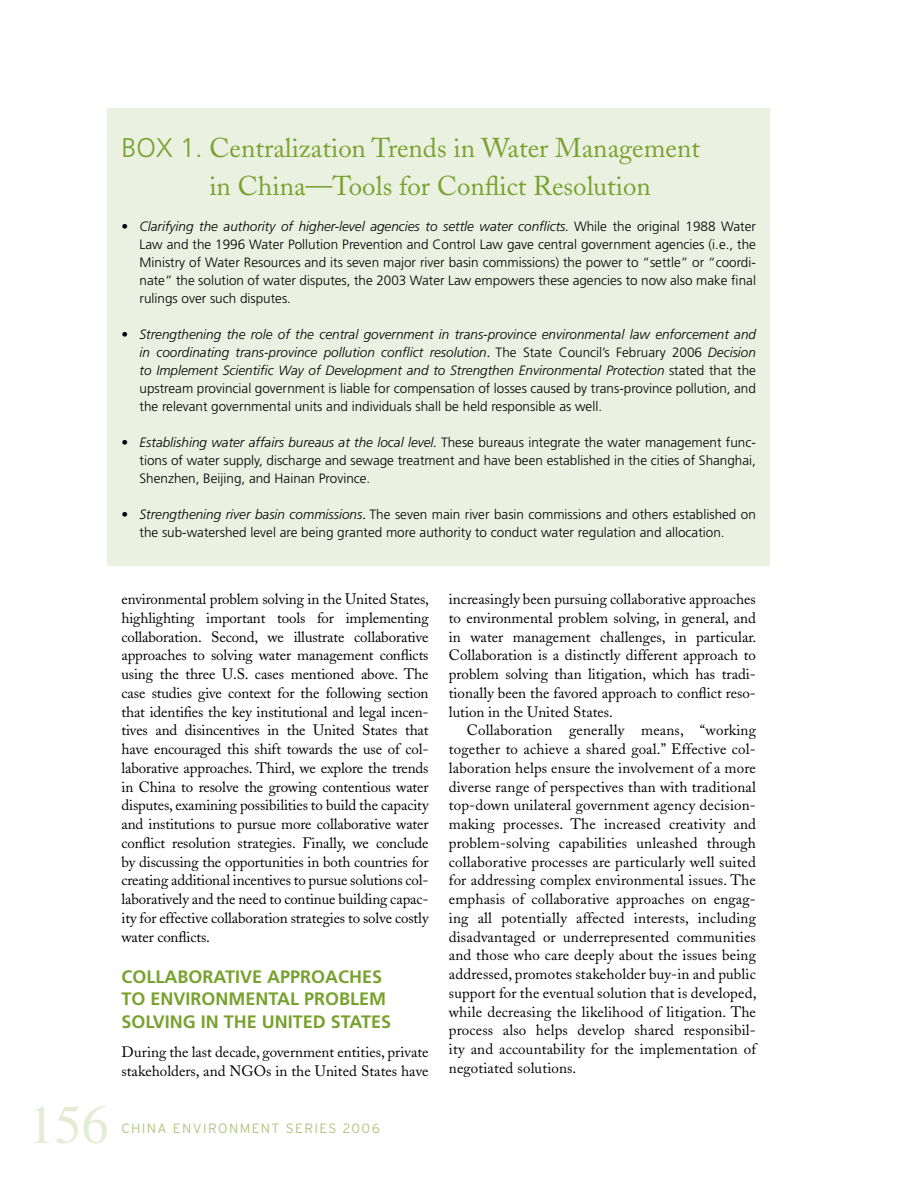
<style>
.page{position:relative;width:918px;height:1188px;background:#fff}
.page>*{position:absolute;margin:0;border:0;box-sizing:border-box;transform-origin:0 0}
.t1{font:54px "Times";color:#e4ecd5}
.t2{font:27px/37.5px "Adobe Caslon";color:#78a22f}
.t3{font:700 18px/22.5px "Frutiger";color:#78a22f}
.t4{font:15px/18.8px "Adobe Caslon";color:#000;text-align:justify}
.t5{font:300 13.5px/18px "Frutiger";color:#000;text-align:justify}
.t6{font:italic 300 13.5px/18px "Frutiger";color:#000;text-align:justify}
.t7{font:300 13.5px "Interstate";letter-spacing:.1em;color:#aec782}
.s1{font-family:"Frutiger";font-weight:300}
.s2{font-style:italic}
.s3{font-family:"Adobe Caslon";font-weight:400;font-style:italic}
.s4{font-style:normal}
.s5{font-family:"Adobe Caslon";font-weight:400;font-style:normal}
.s6{font-family:"Adobe Caslon";font-weight:400}
</style>
<div class="page">
<div style="left:107px;top:108px;width:663px;height:458px;background:#ebf1e0"></div>
<h2 class="t2" style="left:209px;top:130px;width:492px;text-indent:-88px"><span class="s1">Box 1.</span> Centralization Trends in Water Management in China—Tools for Conflict Resolution</h2>
<p class="t5" style="left:140px;top:218px;width:618px;text-indent:-18px">• <span class="s2">Clarifying the authority of higher-level agencies to settle water conflicts</span><span class="s3">.</span> While the original 1988 Water Law and the 1996 Water Pollution Prevention and Control Law gave central government agencies (i.e., the Ministry of Water Resources and its seven major river basin commissions) the power to “settle” or “coordi&shy;nate” the solution of water disputes, the 2003 Water Law empowers these agencies to now also make final rulings over such disputes.</p>
<p class="t6" style="left:140px;top:326px;width:618px;text-indent:-18px"><span class="s4">•</span> Strengthening the role of the central government in trans-province environmental law enforcement and in coordinating trans-province pollution conflict resolution<span class="s5">.</span> <span class="s4">The State Council’s February 2006</span> Decision to Implement Scientific Way of Development and to Strengthen Environmental Protection <span class="s4">stated that the upstream provincial government is liable for compensation of losses caused by trans-province pollution, and the relevant governmental units and individuals shall be held responsible as well.</span></p>
<p class="t5" style="left:140px;top:434px;width:618px;text-indent:-18px">• <span class="s2">Establishing water affairs bureaus at the local level</span><span class="s3">.</span> These bureaus integrate the water management func&shy;tions of water supply, discharge and sewage treatment and have been established in the cities of Shanghai, Shenzhen, Beijing, and Hainan Province.</p>
<p class="t5" style="left:140px;top:506px;width:618px;text-indent:-18px">• <span class="s2">Strengthening river basin commissions</span><span class="s6">.</span> The seven main river basin commissions and others established on the sub-watershed level are being granted more authority to conduct water regulation and allocation.</p>
<h1 class="t1" style="left:28px;top:1094px;width:82px">156</h1>
<p class="t4" style="left:122px;top:590px;width:309px">environmental problem solving in the United States, highlighting important tools for implementing collaboration. Second, we illustrate collaborative approaches to solving water management conflicts using the three U.S. cases mentioned above. The case studies give context for the following section that identifies the key institutional and legal incen&shy;tives and disincentives in the United States that have encouraged this shift towards the use of col&shy;laborative approaches. Third, we explore the trends in China to resolve the growing contentious water disputes, examining possibilities to build the capacity and institutions to pursue more collaborative water conflict resolution strategies. Finally, we conclude by discussing the opportunities in both countries for creating additional incentives to pursue solutions col&shy;laboratively and the need to continue building capac&shy;ity for effective collaboration strategies to solve costly water conflicts.</p>
<p class="t3" style="left:122px;top:965px;width:271px">COLLABORATIVE APPROACHES<br>TO ENVIRONMENTAL PROBLEM<br>SOLVING IN THE UNITED STATES</p>
<p class="t4" style="left:122px;top:1043px;width:309px">During the last decade, government entities, private stakeholders, and NGOs in the United States have</p>
<p class="t7" style="left:122px;top:1121px;width:260px">CHINA ENVIRONMENT SERIES 2006</p>
<p class="t4" style="left:449px;top:590px;width:309px">increasingly been pursuing collaborative approaches to environmental problem solving, in general, and in water management challenges, in particular.<br>Collaboration is a distinctly different approach to problem solving than litigation, which has tradi&shy;tionally been the favored approach to conflict reso&shy;lution in the United States.</p>
<p class="t4" style="left:449px;top:721px;width:309px;text-indent:18px">Collaboration generally means, “working together to achieve a shared goal.” Effective col&shy;laboration helps ensure the involvement of a more diverse range of perspectives than with traditional top-down unilateral government agency decision&shy;making processes. The increased creativity and problem-solving capabilities unleashed through collaborative processes are particularly well suited for addressing complex environmental issues. The emphasis of collaborative approaches on engag&shy;ing all potentially affected interests, including disadvantaged or underrepresented communities and those who care deeply about the issues being addressed, promotes stakeholder buy-in and public support for the eventual solution that is developed, while decreasing the likelihood of litigation. The process also helps develop shared responsibil&shy;ity and accountability for the implementation of negotiated solutions.</p>
</div>
